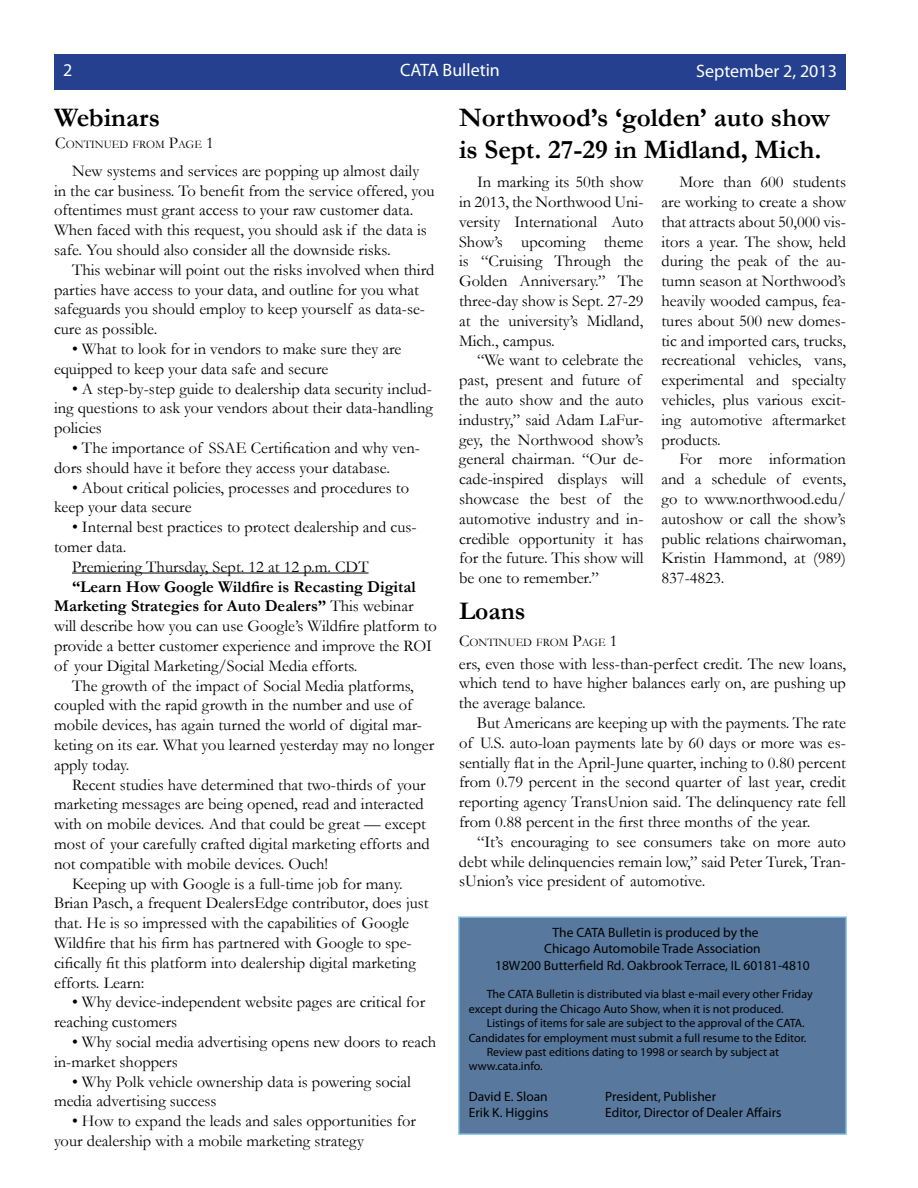
<style>
.page{position:relative;width:918px;height:1188px;background:#fff}
.page>*{position:absolute;margin:0;border:0;box-sizing:border-box;transform-origin:0 0}
.t1{font:700 27px/32.4px "Garamond";color:#000}
.t2{font:700 25.5px "Garamond";color:#000}
.t3{font:18px "Myriad Pro";color:#fff}
.t4{font:16.5px/19.8px "Garamond";color:#000}
.t5{font:13.5px/16.2px "Myriad Pro";color:#000;text-align:center}
.t6{font:12px/14.4px "Myriad Pro";color:#000}
.t7{font:11.55px "Garamond";color:#000}
.s1{font-size:16.5px}
.s2{font-weight:700}
</style>
<div class="page">
<div style="left:459px;top:917px;width:387px;height:217px;background:#58799d"></div>
<div style="left:458px;top:916px;width:389px;height:219px;border:2px solid #7ab6d9"></div>
<div style="left:54px;top:54px;width:792px;height:36px;background:#24408f"></div>
<hr style="left:72px;top:573px;width:297px;height:1px;background:#000">
<p class="t3" style="left:63px;top:58px;width:11px">2</p>
<p class="t3" style="left:400px;top:58px;width:101px">CATA Bulletin</p>
<p class="t3" style="left:696px;top:59px;width:142px">September 2, 2013</p>
<h1 class="t1" style="left:459px;top:101px;width:372px">Northwood’s ‘golden’ auto show is Sept. 27-29 in Midland, Mich.</h1>
<h1 class="t1" style="left:54px;top:101px;width:108px">Webinars</h1>
<p class="t7" style="left:55px;top:137px;width:160px"><span class="s1">C</span>ontinued from <span class="s1">P</span>age <span class="s1">1</span></p>
<p class="t4" style="left:54px;top:160px;width:382px;text-indent:18px">New systems and services are popping up almost daily in the car business. To benefit from the service offered, you oftentimes must grant access to your raw customer data.<br>When faced with this request, you should ask if the data is safe. You should also consider all the downside risks.</p>
<p class="t4" style="left:54px;top:259px;width:382px;text-indent:18px">This webinar will point out the risks involved when third parties have access to your data, and outline for you what safeguards you should employ to keep yourself as data-se&shy;cure as possible.</p>
<p class="t4" style="left:54px;top:338px;width:349px;text-indent:18px">• What to look for in vendors to make sure they are equipped to keep your data safe and secure</p>
<p class="t4" style="left:54px;top:378px;width:380px;text-align:justify;text-indent:18px">• A step-by-step guide to dealership data security includ&shy;ing questions to ask your vendors about their data-handling policies</p>
<p class="t4" style="left:54px;top:437px;width:368px;text-indent:18px">• The importance of SSAE Certification and why ven&shy;dors should have it before they access your database.</p>
<p class="t4" style="left:54px;top:477px;width:357px;text-indent:18px">• About critical policies, processes and procedures to keep your data secure</p>
<p class="t4" style="left:72px;top:517px;width:346px">• Internal best practices to protect dealership and cus-</p>
<p class="t4" style="left:54px;top:536px;width:74px">tomer data.</p>
<p class="t4" style="left:72px;top:556px;width:298px">Premiering Thursday, Sept. 12 at 12 p.m. CDT</p>
<p class="t4" style="left:54px;top:576px;width:385px;text-indent:18px"><span class="s2">“Learn How Google Wildfire is Recasting Digital Marketing Strategies for Auto Dealers”</span> This webinar will describe how you can use Google’s Wildfire platform to provide a better customer experience and improve the ROI of your Digital Marketing/Social Media efforts.</p>
<p class="t4" style="left:54px;top:675px;width:382px;text-indent:18px">The growth of the impact of Social Media platforms, coupled with the rapid growth in the number and use of mobile devices, has again turned the world of digital mar&shy;keting on its ear. What you learned yesterday may no longer apply today.</p>
<p class="t4" style="left:72px;top:774px;width:355px">Recent studies have determined that two-thirds of your</p>
<p class="t4" style="left:54px;top:794px;width:371px">marketing messages are being opened, read and interacted</p>
<p class="t4" style="left:54px;top:814px;width:374px">with on mobile devices. And that could be great — except</p>
<p class="t4" style="left:54px;top:833px;width:377px">most of your carefully crafted digital marketing efforts and</p>
<p class="t4" style="left:54px;top:853px;width:276px">not compatible with mobile devices. Ouch!</p>
<p class="t4" style="left:72px;top:873px;width:332px">Keeping up with Google is a full-time job for many.</p>
<p class="t4" style="left:54px;top:893px;width:376px">Brian Pasch, a frequent DealersEdge contributor, does just</p>
<p class="t4" style="left:54px;top:913px;width:357px">that. He is so impressed with the capabilities of Google</p>
<p class="t4" style="left:54px;top:932px;width:359px">Wildfire that his firm has partnered with Google to spe-</p>
<p class="t4" style="left:54px;top:952px;width:363px">cifically fit this platform into dealership digital marketing</p>
<p class="t4" style="left:54px;top:972px;width:92px">efforts. Learn:</p>
<p class="t4" style="left:54px;top:992px;width:373px;text-indent:18px">• Why device-independent website pages are critical for reaching customers</p>
<p class="t4" style="left:54px;top:1031px;width:384px;text-indent:18px">• Why social media advertising opens new doors to reach in-market shoppers</p>
<p class="t4" style="left:54px;top:1071px;width:359px;text-indent:18px">• Why Polk vehicle ownership data is powering social media advertising success</p>
<p class="t4" style="left:54px;top:1111px;width:363px;text-indent:18px">• How to expand the leads and sales opportunities for your dealership with a mobile marketing strategy</p>
<p class="t4" style="left:661px;top:172px;width:186px;text-align:justify;text-indent:18px">More than 600 students are working to create a show that attracts about 50,000 vis&shy;itors a year. The show, held during the peak of the au&shy;tumn season at Northwood’s heavily wooded campus, fea&shy;tures about 500 new domes&shy;tic and imported cars, trucks, recreational vehicles, vans, experimental and specialty vehicles, plus various excit&shy;ing automotive aftermarket products.</p>
<p class="t4" style="left:661px;top:449px;width:186px;text-align:justify;text-indent:18px">For more information and a schedule of events, go to www.northwood.edu/ autoshow or call the show’s public relations chairwoman, Kristin Hammond, at (989)<br>837-4823.</p>
<p class="t4" style="left:459px;top:172px;width:186px;text-align:justify;text-indent:18px">In marking its 50th show in 2013, the Northwood Uni&shy;versity International Auto Show’s upcoming theme is “Cruising Through the Golden Anniversary.” The three-day show is Sept. 27-29 at the university’s Midland, Mich., campus.</p>
<p class="t4" style="left:459px;top:350px;width:186px;text-indent:18px">“We want to celebrate the past, present and future of the auto show and the auto industry,” said Adam LaFur&shy;gey, the Northwood show’s general chairman. “Our de&shy;cade-inspired displays will showcase the best of the automotive industry and in&shy;credible opportunity it has for the future. This show will be one to remember.”</p>
<h2 class="t2" style="left:459px;top:594px;width:68px">Loans</h2>
<p class="t7" style="left:459px;top:635px;width:160px"><span class="s1">C</span>ontinued from <span class="s1">P</span>age <span class="s1">1</span></p>
<p class="t4" style="left:459px;top:653px;width:389px;text-align:justify">ers, even those with less-than-perfect credit. The new loans, which tend to have higher balances early on, are pushing up the average balance.</p>
<p class="t4" style="left:459px;top:712px;width:389px;text-align:justify;text-indent:18px">But Americans are keeping up with the payments. The rate of U.S. auto-loan payments late by 60 days or more was es&shy;sentially flat in the April-June quarter, inching to 0.80 percent from 0.79 percent in the second quarter of last year, credit reporting agency TransUnion said. The delinquency rate fell from 0.88 percent in the first three months of the year.</p>
<p class="t4" style="left:459px;top:831px;width:389px;text-align:justify;text-indent:18px">“It’s encouraging to see consumers take on more auto debt while delinquencies remain low,” said Peter Turek, Tran&shy;sUnion’s vice president of automotive.</p>
<p class="t5" style="left:495px;top:924px;width:316px">The CATA Bulletin is produced by the<br>Chicago Automobile Trade Association<br>18W200 Butterfield Rd. Oakbrook Terrace, IL 60181-4810</p>
<p class="t6" style="left:469px;top:987px;width:345px;text-indent:18px">The CATA Bulletin is distributed via blast e-mail every other Friday except during the Chicago Auto Show, when it is not produced.</p>
<p class="t6" style="left:487px;top:1016px;width:319px">Listings of items for sale are subject to the approval of the CATA.</p>
<p class="t6" style="left:469px;top:1030px;width:339px">Candidates for employment must submit a full resume to the Editor.</p>
<p class="t6" style="left:487px;top:1045px;width:294px">Review past editions dating to 1998 or search by subject at</p>
<p class="t6" style="left:469px;top:1059px;width:75px">www.cata.info.</p>
<p class="t5" style="left:469px;top:1088px;width:81px">David E. Sloan</p>
<p class="t5" style="left:605px;top:1088px;width:112px">President, Publisher</p>
<p class="t5" style="left:469px;top:1104px;width:81px">Erik K. Higgins</p>
<p class="t5" style="left:605px;top:1104px;width:178px">Editor, Director of Dealer Affairs</p>
</div>
